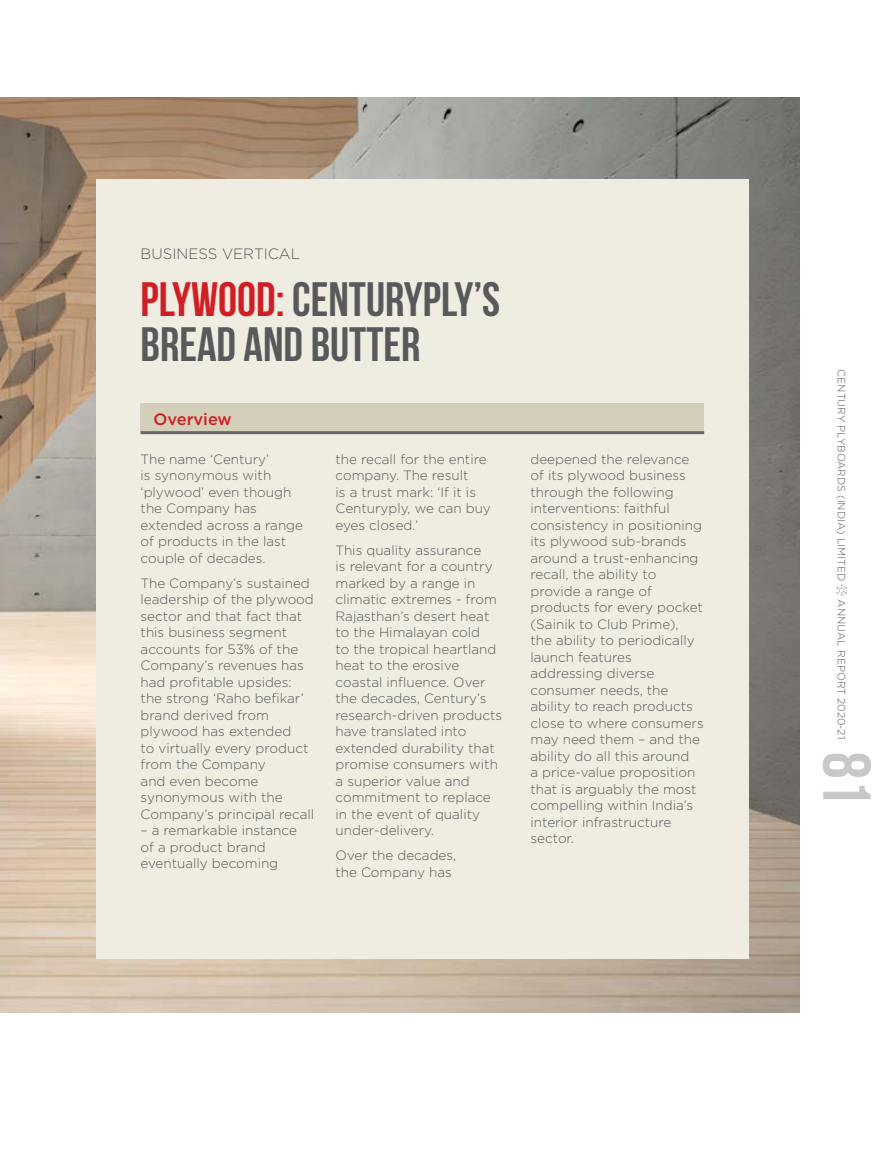
<style>
.page{position:relative;width:893px;height:1170px;background:#fff}
.page>*{position:absolute;margin:0;border:0;box-sizing:border-box;transform-origin:0 0}
.t1{font:700 67.5px "Bebas Neue";color:#c7c8ca}
.t2{font:700 48px/45px "Bebas Neue";color:#58595b}
.t3{font:500 16.5px "Gotham";color:#cf1f25}
.t4{font:300 15px "Gotham";color:#58595b}
.t5{font:300 13.5px/16.5px "Gotham";color:#58595b}
.t6{font:300 10.5px "Gotham";color:#58595b}
.s1{color:#cf1f25}
</style>
<div class="page">
<img style="left:0;top:98px;width:799px;height:914px">
<div style="left:96px;top:179px;width:652px;height:779px;background:#efece1"></div>
<div style="left:141px;top:403px;width:563px;height:29px;background:#d4cfba"></div>
<hr style="left:141px;top:431px;width:563px;height:3px;background:#676668">
<svg style="left:836px;top:584px;width:11px;height:12px"></svg>
<p class="t4" style="left:141px;top:244px;width:161px">BUSINESS VERTICAL</p>
<h2 class="t2" style="left:141px;top:276px;width:361px"><span class="s1">PLYWOOD:</span> CENTURYPLY’S<br>BREAD AND BUTTER</h2>
<p class="t3" style="left:153px;top:408px;width:80px">Overview</p>
<p class="t5" style="left:141px;top:450px;width:164px">The name ‘Century’<br>is synonymous with ‘plywood’ even though the Company has extended across a range of products in the last couple of decades.</p>
<p class="t5" style="left:141px;top:574px;width:175px">The Company’s sustained leadership of the plywood sector and that fact that this business segment accounts for 53% of the<br>Company’s revenues has had profitable upsides: the strong ‘Raho befikar’ brand derived from plywood has extended<br>to virtually every product from the Company<br>and even become synonymous with the<br>Company’s principal recall</p>
<p class="t5" style="left:141px;top:822px;width:158px">– a remarkable instance of a product brand eventually becoming</p>
<p class="t5" style="left:336px;top:450px;width:157px">the recall for the entire company. The result<br>is a trust mark: ‘If it is<br>Centuryply, we can buy eyes closed.’</p>
<p class="t5" style="left:336px;top:541px;width:168px">This quality assurance<br>is relevant for a country marked by a range in climatic extremes - from<br>Rajasthan’s desert heat to the Himalayan cold<br>to the tropical heartland heat to the erosive coastal influence. Over the decades, Century’s research-driven products have translated into extended durability that promise consumers with a superior value and commitment to replace in the event of quality under-delivery.</p>
<p class="t5" style="left:336px;top:846px;width:122px">Over the decades, the Company has</p>
<p class="t5" style="left:530px;top:450px;width:175px">deepened the relevance of its plywood business through the following interventions: faithful consistency in positioning its plywood sub-brands around a trust-enhancing recall, the ability to provide a range of products for every pocket (Sainik to Club Prime),<br>the ability to periodically launch features addressing diverse consumer needs, the ability to reach products close to where consumers may need them – and the ability do all this around<br>a price-value proposition that is arguably the most compelling within India’s interior infrastructure sector.</p>
<p class="t6" style="left:848px;top:369px;width:213px;rotate:90deg">CENTURY PLYBOARDS (INDIA) LIMITED</p>
<p class="t6" style="left:848px;top:599px;width:141px;rotate:90deg">ANNUAL REPORT 2020-21</p>
<h1 class="t1" style="left:883px;top:751px;width:55px;rotate:90deg">81</h1>
</div>
